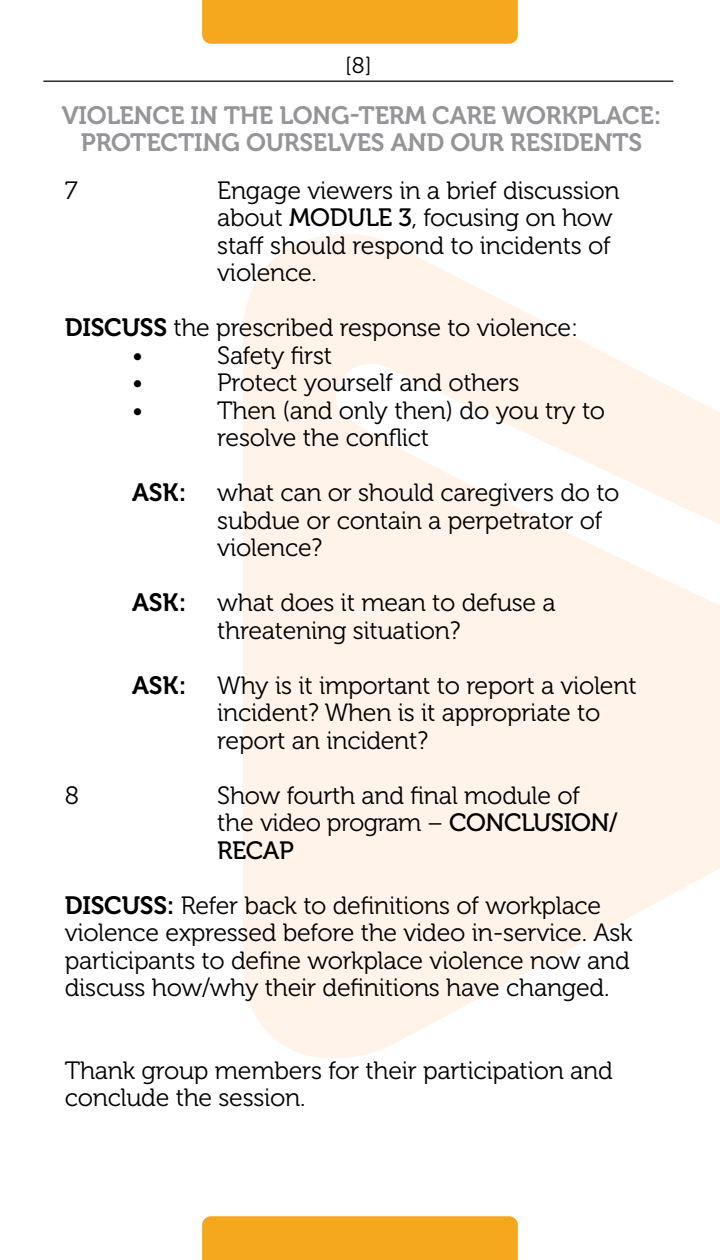
<style>
.page{position:relative;width:720px;height:1260px;background:#fff}
.page>*{position:absolute;margin:0;border:0;box-sizing:border-box;transform-origin:0 0}
.t1{font:25px/27.5px "Museo 300";letter-spacing:-.01em;color:#000}
.t2{font:25px/27.5px "Museo 700";letter-spacing:-.01em;color:#939598}
.t3{font:25px "Museo 700";color:#000}
.t4{font:25px "Museo 500";letter-spacing:-.02em;color:#000}
.t5{font:22.5px "Museo 300";color:#000}
.s1{font-family:"Museo 500"}
.s2{font-family:"Museo 700"}
</style>
<div class="page">
<svg style="left:243px;top:234px;width:477px;height:825px;fill:#fff3ea"></svg>
<div style="left:202px;top:0;width:316px;height:44px;background:#f5a81d"></div>
<div style="left:202px;top:1216px;width:316px;height:44px;background:#f5a81d"></div>
<hr style="left:43px;top:81px;width:630px;height:1px;background:#000">
<p class="t5" style="left:345px;top:53px;width:28px">[8]</p>
<p class="t2" style="left:81px;top:102px;width:582px;text-indent:-19px">VIOLENCE IN THE LONG-TERM CARE WORKPLACE:<br>PROT</p>
<p class="t2" style="left:146px;top:129px;width:497px">ECTING OURSELVES AND OUR RESIDENTS</p>
<p class="t1" style="left:65px;top:177px;width:14px">7</p>
<p class="t1" style="left:217px;top:177px;width:404px">Engage viewers in a brief discussion about <span class="s1">MODULE 3</span>, focusing on how staff should respond to incidents of violence.</p>
<p class="t3" style="left:65px;top:314px;width:73px">DISCUSS</p>
<p class="t1" style="left:173px;top:314px;width:406px">the prescribed response to violence:</p>
<p class="t1" style="left:132px;top:342px;width:12px">•</p>
<p class="t1" style="left:217px;top:342px;width:116px">Safety first</p>
<p class="t1" style="left:132px;top:369px;width:12px">•</p>
<p class="t1" style="left:217px;top:369px;width:304px">Protect yourself and others</p>
<p class="t1" style="left:132px;top:397px;width:12px">•</p>
<p class="t1" style="left:217px;top:397px;width:389px">Then (and only then) do you try to resolve the conflict</p>
<p class="t3" style="left:132px;top:479px;width:17px">ASK</p>
<p class="t1" style="left:217px;top:479px;width:404px;text-indent:-39px"><span class="s2">:</span> what can or should caregivers do to subdue or contain a perpetrator of violence?</p>
<p class="t3" style="left:132px;top:589px;width:17px">ASK</p>
<p class="t1" style="left:217px;top:589px;width:340px;text-indent:-39px"><span class="s2">:</span> what does it mean to defuse a threatening situation?</p>
<p class="t3" style="left:132px;top:671px;width:17px">ASK</p>
<p class="t1" style="left:217px;top:672px;width:421px;text-indent:-39px"><span class="s2">:</span> Why is it important to report a violent incident? When is it appropriate to report an incident?</p>
<p class="t1" style="left:65px;top:782px;width:16px">8</p>
<p class="t1" style="left:217px;top:782px;width:402px">Show fourth and final module of the video program – <span class="s1">CONCLUSION/</span></p>
<p class="t4" style="left:217px;top:836px;width:78px">RECAP</p>
<p class="t1" style="left:65px;top:892px;width:569px"><span class="s2">DISCUSS :</span> Refer back to definitions of workplace violence expressed before the video in-service. Ask participants to define workplace violence now and discuss how/why their definitions have changed.</p>
<p class="t1" style="left:65px;top:1057px;width:550px">Thank group members for their participation and conclude the session.</p>
</div>
